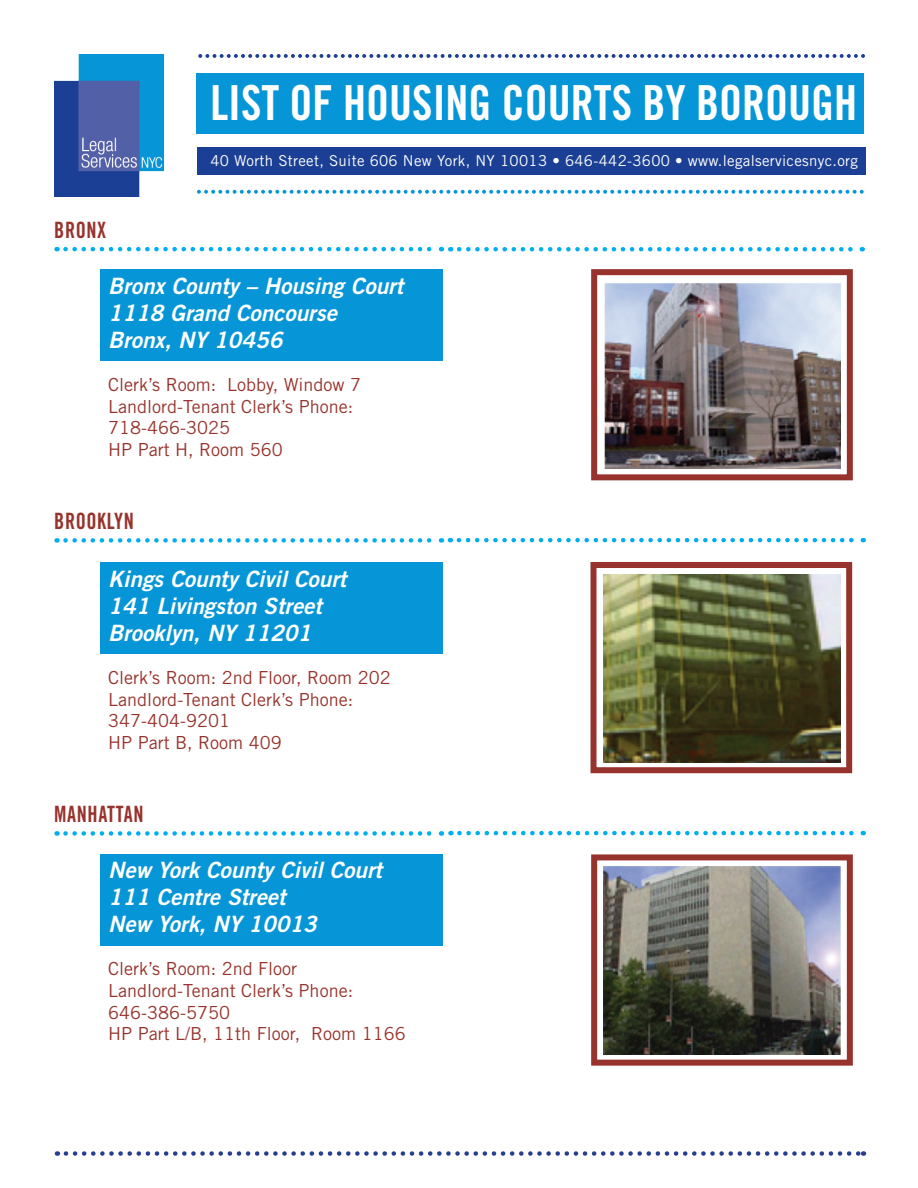
<style>
.page{position:relative;width:918px;height:1188px;background:#fff}
.page>*{position:absolute;margin:0;border:0;box-sizing:border-box;transform-origin:0 0}
.t1{font:48.3px "Trade Gothic LT Std Bd Cn 20";color:#fff;scale:.95 1}
.t2{font:22.5px/27px "Trade Gothic LT Std Bd 2 Obl";color:#fff}
.t3{font:22.5px "Trade Gothic LT Std Bd Cn 20";letter-spacing:.03em;color:#97332d;scale:.9 1}
.t4{font:18px/21.6px "Trade Gothic LT Std";color:#97332c}
.t5{font:15px "Trade Gothic LT Std";letter-spacing:.02em;color:#fff}
</style>
<div class="page">
<div style="left:101px;top:854px;width:342px;height:91px;background:#0696d7"></div>
<div style="left:101px;top:562px;width:342px;height:92px;background:#0696d7"></div>
<div style="left:101px;top:269px;width:342px;height:91px;background:#0696d7"></div>
<div style="left:197px;top:73px;width:667px;height:60px;background:#0696d7"></div>
<div style="left:197px;top:147px;width:668px;height:27px;background:#1b3f94"></div>
<img style="left:54px;top:54px;width:110px;height:142px">
<svg style="left:198px;top:54px;width:667px;height:4px"></svg>
<svg style="left:197px;top:190px;width:667px;height:4px"></svg>
<svg style="left:65px;top:247px;width:377px;height:4px"></svg>
<svg style="left:65px;top:538px;width:377px;height:5px"></svg>
<svg style="left:65px;top:831px;width:377px;height:5px"></svg>
<img style="left:604px;top:283px;width:236px;height:185px">
<svg style="left:459px;top:247px;width:404px;height:4px"></svg>
<svg style="left:459px;top:538px;width:405px;height:4px"></svg>
<img style="left:603px;top:575px;width:238px;height:187px">
<svg style="left:459px;top:831px;width:405px;height:4px"></svg>
<img style="left:603px;top:867px;width:238px;height:187px">
<svg style="left:66px;top:1151px;width:798px;height:5px"></svg>
<div style="left:591px;top:562px;width:261px;height:211px;border:6px solid #97332c"></div>
<div style="left:591px;top:269px;width:262px;height:211px;border:6px solid #97332c"></div>
<div style="left:591px;top:854px;width:262px;height:212px;border:6px solid #97332c"></div>
<h1 class="t1" style="left:210px;top:73px;width:682px">LIST OF HOUSING COURTS BY BOROUGH</h1>
<p class="t3" style="left:54px;top:216px;width:59px">BRONX</p>
<p class="t5" style="left:210px;top:151px;width:649px">40 Worth Street, Suite 606 New York, NY 10013 • 646-442-3600 • www.legalservicesnyc.org</p>
<p class="t2" style="left:108px;top:273px;width:296px">Bronx County – Housing Court<br>1118 Grand Concourse<br>Bronx, NY 10456</p>
<p class="t4" style="left:108px;top:374px;width:254px">Clerk’s Room: Lobby, Window 7<br>Landlord-Tenant Clerk’s Phone:<br>718-466-3025<br>HP Part H, Room 560</p>
<p class="t3" style="left:54px;top:507px;width:90px">BROOKLYN</p>
<p class="t2" style="left:108px;top:566px;width:240px">Kings County Civil Court<br>141 Livingston Street<br>Brooklyn, NY 11201</p>
<p class="t4" style="left:108px;top:667px;width:284px">Clerk’s Room: 2nd Floor, Room 202<br>Landlord-Tenant Clerk’s Phone:<br>347-404-9201<br>HP Part B, Room 409</p>
<p class="t3" style="left:54px;top:800px;width:101px">MANHATTAN</p>
<p class="t2" style="left:108px;top:857px;width:275px">New York County Civil Court<br>111 Centre Street<br>New York, NY 10013</p>
<p class="t4" style="left:108px;top:958px;width:299px">Clerk’s Room: 2nd Floor<br>Landlord-Tenant Clerk’s Phone:<br>646-386-5750<br>HP Part L/B, 11th Floor, Room 1166</p>
</div>
